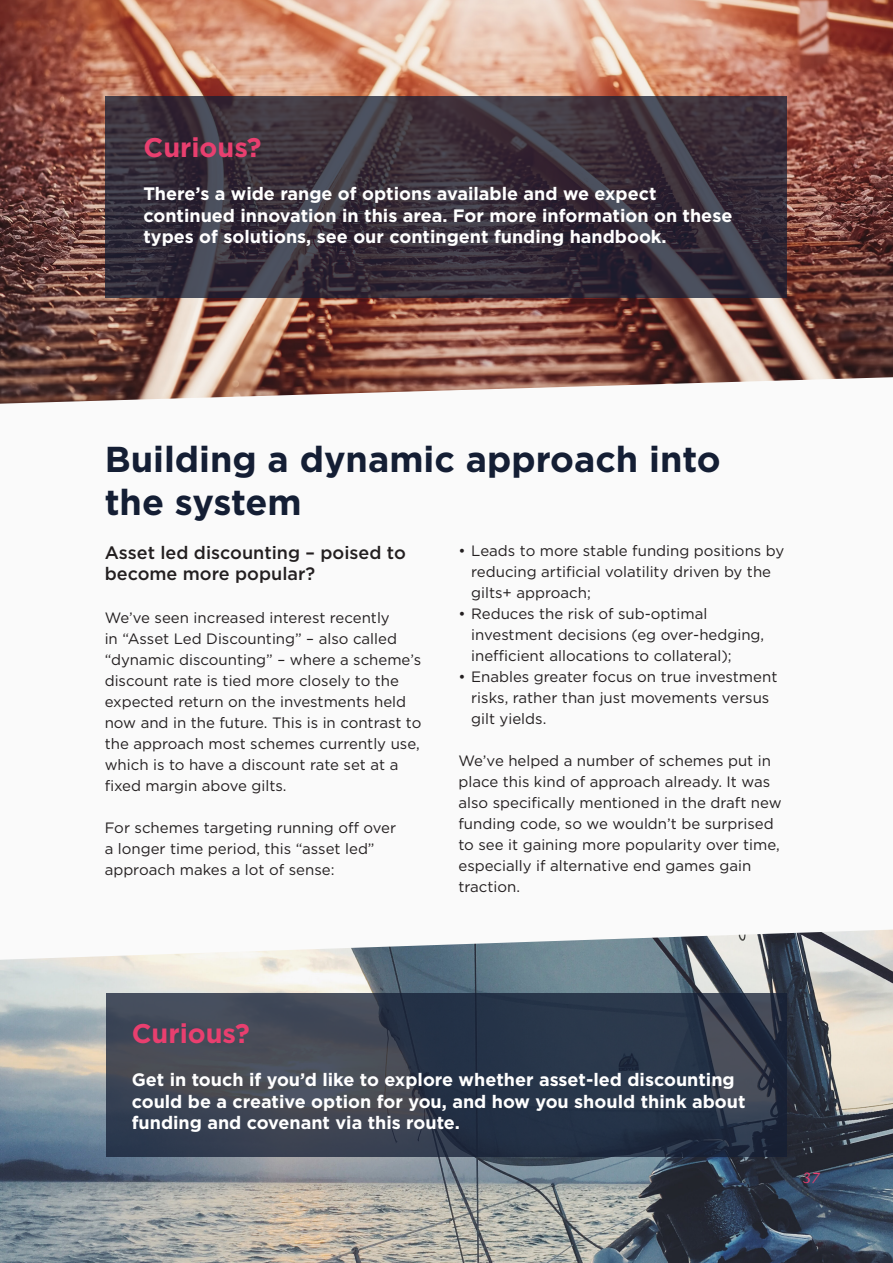
<style>
.page{position:relative;width:893px;height:1263px;background:#fafafa}
.page>*{position:absolute;margin:0;border:0;box-sizing:border-box;transform-origin:0 0}
.Page_title{font:700 36px/43.2px "Gotham";color:#141e34}
.Opening_paragraph_-_12_Bold_white{font:700 27px "Gotham";color:#e93f6f}
.Opening_paragraph_-_12_Bold_white-2{font:700 18px/21.6px "Gotham";color:#fff}
.Opening_paragraph_-_12_bold{font:500 18px/21.6px "Gotham";color:#231f20}
.Body_-_10_book{font:15px/21px "Gotham";color:#231f20}
.t1{font:italic 15px "DTL Documenta TOT";color:#e93f6f}
</style>
<div class="page">
<img style="left:0;top:0;width:893px;height:404px">
<svg style="left:105px;top:96px;width:682px;height:202px;background:#39303c"></svg>
<img style="left:0;top:929px;width:893px;height:334px">
<svg style="left:106px;top:993px;width:681px;height:164px;background:#333d4d"></svg>
<p class="Opening_paragraph_-_12_Bold_white" style="left:143px;top:129px;width:120px">Curious?</p>
<p class="Opening_paragraph_-_12_Bold_white-2" style="left:143px;top:183px;width:590px">There’s a wide range of options available and we expect continued innovation in this area. For more information on these types of solutions, see our contingent funding handbook.</p>
<p class="Page_title" style="left:105px;top:437px;width:618px">Building a dynamic approach into the system</p>
<p class="Opening_paragraph_-_12_bold" style="left:105px;top:541px;width:303px">Asset led discounting – poised to become more popular?</p>
<p class="Body_-_10_book" style="left:105px;top:607px;width:318px">We’ve seen increased interest recently<br>in “Asset Led Discounting” – also called “dynamic discounting” – where a scheme’s discount rate is tied more closely to the expected return on the investments held now and in the future. This is in contrast to the approach most schemes currently use, which is to have a discount rate set at a fixed margin above gilts.</p>
<p class="Body_-_10_book" style="left:105px;top:817px;width:293px">For schemes targeting running off over a longer time period, this “asset led” approach makes a lot of sense:</p>
<p class="Body_-_10_book" style="left:471px;top:540px;width:315px;text-indent:-13px">• Leads to more stable funding positions by reducing artificial volatility driven by the gilts+ approach;</p>
<p class="Body_-_10_book" style="left:471px;top:603px;width:295px;text-indent:-13px">• Reduces the risk of sub-optimal investment decisions (eg over-hedging, inefficient allocations to collateral);</p>
<p class="Body_-_10_book" style="left:471px;top:666px;width:308px;text-indent:-13px">• Enables greater focus on true investment risks, rather than just movements versus gilt yields.</p>
<p class="Body_-_10_book" style="left:458px;top:750px;width:325px">We’ve helped a number of schemes put in place this kind of approach already. It was also specifically mentioned in the draft new funding code, so we wouldn’t be surprised to see it gaining more popularity over time, especially if alternative end games gain traction.</p>
<p class="Opening_paragraph_-_12_Bold_white" style="left:132px;top:1015px;width:120px">Curious?</p>
<p class="Opening_paragraph_-_12_Bold_white-2" style="left:132px;top:1069px;width:615px">Get in touch if you’d like to explore whether asset-led discounting could be a creative option for you, and how you should think about funding and covenant via this route.</p>
<p class="t1" style="left:803px;top:1169px;width:19px">37</p>
</div>
